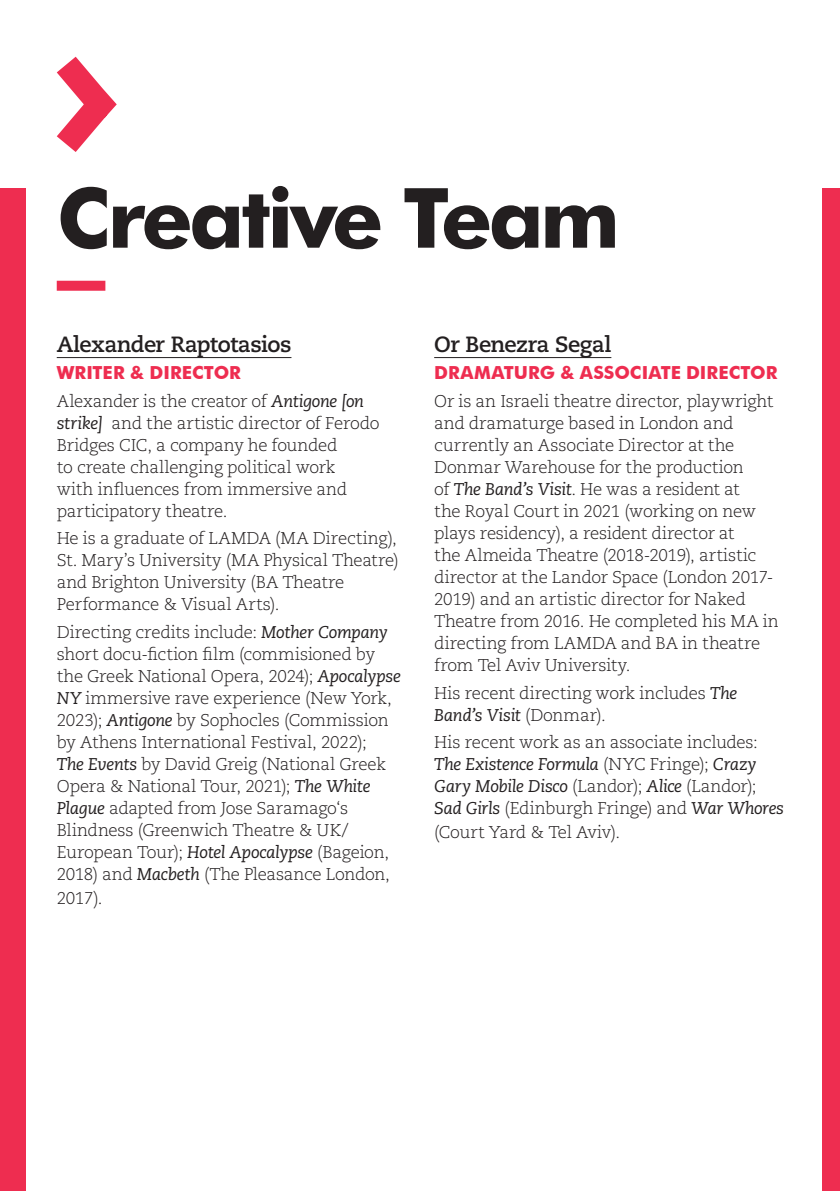
<style>
.page{position:relative;width:840px;height:1191px;background:#fff}
.page>*{position:absolute;margin:0;border:0;box-sizing:border-box;transform-origin:0 0}
.new_heading_futura{font:700 83.2px "Futura BT";letter-spacing:-.045em;color:#231f20}
.creative_name{font:700 22px "Caecilia LT Pro 75";letter-spacing:-.025em;color:#231f20}
.creative_name-2{font:700 18px "Futura BT";color:#ee2d50}
.creative_name-3{font:300 17px/22px "Caecilia LT Pro 45";letter-spacing:-.015em;color:#231f20}
.s1{font-family:"Caecilia LT Pro 56";font-weight:400;font-style:italic}
</style>
<div class="page">
<div style="left:0;top:189px;width:26px;height:1002px;background:#ee2d50"></div>
<svg style="left:56px;top:56px;width:61px;height:96px"></svg>
<div style="left:57px;top:281px;width:48px;height:10px;background:#ee2d50"></div>
<hr style="left:57px;top:357px;width:234px;height:1px;background:#231f20">
<div style="left:822px;top:189px;width:17px;height:1002px;background:#ee2d50"></div>
<hr style="left:434px;top:357px;width:177px;height:1px;background:#231f20">
<p class="new_heading_futura" style="left:57px;top:167px;width:564px">Creative Team</p>
<p class="creative_name" style="left:57px;top:329px;width:236px">Alexander Raptotasios</p>
<p class="creative_name-2" style="left:57px;top:362px;width:186px">WRITER &amp; DIRECTOR</p>
<p class="creative_name-3" style="left:57px;top:389px;width:324px">Alexander is the creator of <span class="s1">Antigone [on strike]</span> and the artistic director of Ferodo Bridges CIC, a company he founded<br>to create challenging political work<br>with influences from immersive and participatory theatre.</p>
<p class="creative_name-3" style="left:57px;top:527px;width:343px">He is a graduate of LAMDA (MA Directing), St. Mary’s University (MA Physical Theatre) and Brighton University (BA Theatre Performance &amp; Visual Arts).</p>
<p class="creative_name-3" style="left:57px;top:621px;width:345px">Directing credits include: <span class="s1">Mother Company </span>short docu-fiction film (commisioned by the Greek National Opera, 2024); <span class="s1">Apocalypse NY</span> immersive rave experience (New York, 2023); <span class="s1">Antigone</span> by Sophocles (Commission by Athens International Festival, 2022);<br><span class="s1">The Events</span> by David Greig (National Greek Opera &amp; National Tour, 2021); <span class="s1">The White Plague</span> adapted from Jose Saramago‘s Blindness (Greenwich Theatre &amp; UK/ European Tour); <span class="s1">Hotel Apocalypse</span> (Bageion, 2018) and <span class="s1">Macbeth</span> (The Pleasance London,</p>
<p class="creative_name-3" style="left:57px;top:887px;width:47px">2017).</p>
<p class="creative_name" style="left:434px;top:329px;width:178px">Or Benezra Segal</p>
<p class="creative_name-2" style="left:434px;top:362px;width:344px">DRAMATURG &amp; ASSOCIATE DIRECTOR</p>
<p class="creative_name-3" style="left:434px;top:389px;width:346px">Or is an Israeli theatre director, playwright and dramaturge based in London and currently an Associate Director at the Donmar Warehouse for the production<br>of <span class="s1">The Band’s Visit</span>. He was a resident at<br>the Royal Court in 2021 (working on new plays residency), a resident director at<br>the Almeida Theatre (2018-2019), artistic director at the Landor Space (London 2017- 2019) and an artistic director for Naked Theatre from 2016. He completed his MA in directing from LAMDA and BA in theatre from Tel Aviv University.</p>
<p class="creative_name-3" style="left:434px;top:681px;width:304px">His recent directing work includes <span class="s1">The<br>Band’s Visit</span> (Donmar).</p>
<p class="creative_name-3" style="left:434px;top:731px;width:351px">His recent work as an associate includes:<br><span class="s1">The Existence Formula</span> (NYC Fringe); <span class="s1">Crazy Gary Mobile Disco</span> (Landor); <span class="s1">Alice</span> (Landor); <span class="s1">Sad Girls</span> (Edinburgh Fringe) and <span class="s1">War Whores</span></p>
<p class="creative_name-3" style="left:434px;top:821px;width:187px">(Court Yard &amp; Tel Aviv).</p>
</div>
